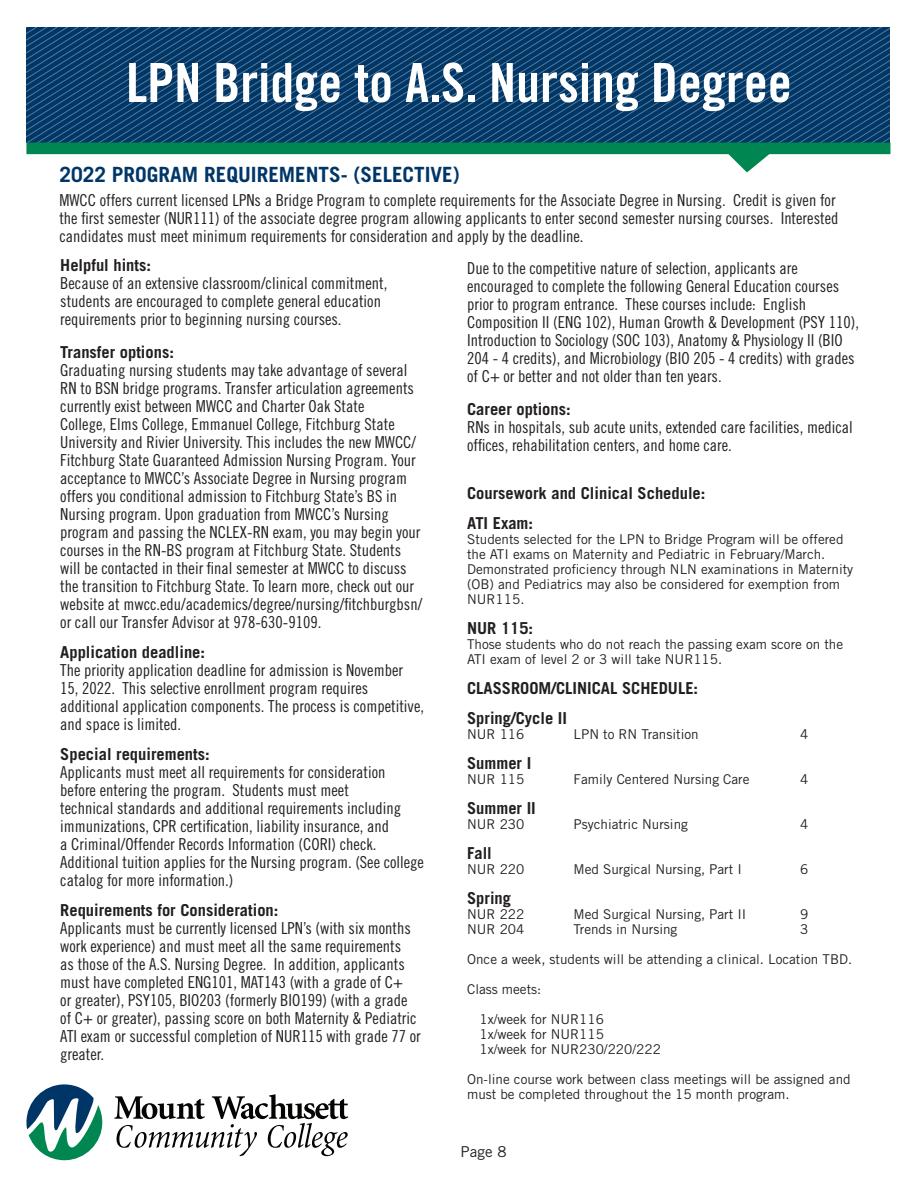
<style>
.page{position:relative;width:918px;height:1188px;background:#fff}
.page>*{position:absolute;margin:0;border:0;box-sizing:border-box;transform-origin:0 0}
.t1{font:54px "Trade Gothic LT Std Bd Cn 20";color:#fff}
.t2{font:700 21px "Trade Gothic LT Std";color:#003667}
.t3{font:16.5px/18px "Trade Gothic LT Std Cn 18";color:#231f20}
.t4{font:700 16.5px "Trade Gothic LT Std";color:#231f20}
.t5{font:15px "Trade Gothic LT Std";color:#231f20}
.t6{font:13.5px/15px "Trade Gothic LT Std";color:#231f20}
</style>
<div class="page">
<svg style="left:114px;top:1094px;width:234px;height:62px"></svg>
<svg style="left:26px;top:1084px;width:76px;height:76px"></svg>
<svg style="left:26px;top:27px;width:766px;height:68px;background:#0f4370"></svg>
<svg style="left:26px;top:95px;width:864px;height:77px"></svg>
<p class="t1" style="left:126px;top:50px;width:667px">LPN Bridge to A.S. Nursing Degree</p>
<p class="t2" style="left:59px;top:162px;width:402px">2022 PROGRAM REQUIREMENTS- (SELECTIVE)</p>
<p class="t3" style="left:59px;top:191px;width:781px">MWCC offers current licensed LPNs a Bridge Program to complete requirements for the Associate Degree in Nursing. Credit is given for the first semester (NUR111) of the associate degree program allowing applicants to enter second semester nursing courses. Interested candidates must meet minimum requirements for consideration and apply by the deadline.</p>
<p class="t4" style="left:60px;top:255px;width:92px">Helpful hints:</p>
<p class="t3" style="left:60px;top:274px;width:329px">Because of an extensive classroom/clinical commitment, students are encouraged to complete general education requirements prior to beginning nursing courses.</p>
<p class="t4" style="left:60px;top:342px;width:115px">Transfer options:</p>
<p class="t3" style="left:60px;top:361px;width:364px">Graduating nursing students may take advantage of several RN to BSN bridge programs. Transfer articulation agreements currently exist between MWCC and Charter Oak State<br>College, Elms College, Emmanuel College, Fitchburg State University and Rivier University. This includes the new MWCC/ Fitchburg State Guaranteed Admission Nursing Program. Your acceptance to MWCC’s Associate Degree in Nursing program offers you conditional admission to Fitchburg State’s BS in Nursing program. Upon graduation from MWCC’s Nursing program and passing the NCLEX-RN exam, you may begin your courses in the RN-BS program at Fitchburg State. Students will be contacted in their final semester at MWCC to discuss the transition to Fitchburg State. To learn more, check out our website at mwcc.edu/academics/degree/nursing/fitchburgbsn/ or call our Transfer Advisor at 978-630-9109.</p>
<p class="t4" style="left:60px;top:642px;width:146px">Application deadline:</p>
<p class="t3" style="left:60px;top:661px;width:365px">The priority application deadline for admission is November 15, 2022. This selective enrollment program requires additional application components. The process is competitive, and space is limited.</p>
<p class="t4" style="left:60px;top:744px;width:151px">Special requirements:</p>
<p class="t3" style="left:60px;top:763px;width:365px">Applicants must meet all requirements for consideration before entering the program. Students must meet<br>technical standards and additional requirements including immunizations, CPR certification, liability insurance, and<br>a Criminal/Offender Records Information (CORI) check.<br>Additional tuition applies for the Nursing program. (See college catalog for more information.)</p>
<p class="t4" style="left:60px;top:900px;width:220px">Requirements for Consideration:</p>
<p class="t3" style="left:60px;top:919px;width:362px">Applicants must be currently licensed LPN’s (with six months work experience) and must meet all the same requirements<br>as those of the A.S. Nursing Degree. In addition, applicants must have completed ENG101, MAT143 (with a grade of C+<br>or greater), PSY105, BIO203 (formerly BIO199) (with a grade of C+ or greater), passing score on both Maternity &amp; Pediatric ATI exam or successful completion of NUR115 with grade 77 or greater.</p>
<p class="t3" style="left:467px;top:259px;width:394px">Due to the competitive nature of selection, applicants are encouraged to complete the following General Education courses prior to program entrance. These courses include: English Composition II (ENG 102), Human Growth &amp; Development (PSY 110), Introduction to Sociology (SOC 103), Anatomy &amp; Physiology II (BIO 204 - 4 credits), and Microbiology (BIO 205 - 4 credits) with grades of C+ or better and not older than ten years.</p>
<p class="t4" style="left:467px;top:399px;width:105px">Career options:</p>
<p class="t3" style="left:467px;top:418px;width:387px">RNs in hospitals, sub acute units, extended care facilities, medical offices, rehabilitation centers, and home care.</p>
<p class="t4" style="left:467px;top:483px;width:240px">Coursework and Clinical Schedule:</p>
<p class="t4" style="left:467px;top:513px;width:68px">ATI Exam:</p>
<p class="t6" style="left:467px;top:532px;width:388px">Students selected for the LPN to Bridge Program will be offered the ATI exams on Maternity and Pediatric in February/March.<br>Demonstrated proficiency through NLN examinations in Maternity (OB) and Pediatrics may also be considered for exemption from NUR115.</p>
<p class="t4" style="left:467px;top:618px;width:68px">NUR 115:</p>
<p class="t6" style="left:467px;top:637px;width:378px">Those students who do not reach the passing exam score on the<br>ATI exam of level 2 or 3 will take NUR115.</p>
<p class="t4" style="left:467px;top:678px;width:233px">CLASSROOM/CLINICAL SCHEDULE:</p>
<p class="t4" style="left:467px;top:708px;width:101px">Spring/Cycle II</p>
<p class="t6" style="left:467px;top:727px;width:59px">NUR 116</p>
<p class="t6" style="left:574px;top:727px;width:127px">LPN to RN Transition</p>
<p class="t6" style="left:800px;top:727px;width:10px">4</p>
<p class="t4" style="left:467px;top:753px;width:66px">Summer I</p>
<p class="t6" style="left:467px;top:772px;width:59px">NUR 115</p>
<p class="t6" style="left:574px;top:772px;width:177px">Family Centered Nursing Care</p>
<p class="t6" style="left:800px;top:772px;width:10px">4</p>
<p class="t4" style="left:467px;top:798px;width:70px">Summer II</p>
<p class="t6" style="left:467px;top:817px;width:59px">NUR 230</p>
<p class="t6" style="left:574px;top:817px;width:116px">Psychiatric Nursing</p>
<p class="t6" style="left:800px;top:817px;width:10px">4</p>
<p class="t4" style="left:467px;top:843px;width:26px">Fall</p>
<p class="t6" style="left:467px;top:862px;width:59px">NUR 220</p>
<p class="t6" style="left:574px;top:862px;width:170px">Med Surgical Nursing, Part I</p>
<p class="t6" style="left:800px;top:862px;width:10px">6</p>
<p class="t4" style="left:467px;top:888px;width:46px">Spring</p>
<p class="t6" style="left:467px;top:907px;width:59px">NUR 222</p>
<p class="t6" style="left:574px;top:907px;width:174px">Med Surgical Nursing, Part II</p>
<p class="t6" style="left:800px;top:907px;width:10px">9</p>
<p class="t6" style="left:467px;top:922px;width:59px">NUR 204</p>
<p class="t6" style="left:574px;top:922px;width:105px">Trends in Nursing</p>
<p class="t6" style="left:800px;top:922px;width:10px">3</p>
<p class="t6" style="left:467px;top:952px;width:387px">Once a week, students will be attending a clinical. Location TBD.</p>
<p class="t6" style="left:467px;top:982px;width:76px">Class meets:</p>
<p class="t6" style="left:479px;top:1012px;width:126px">1x/week for NUR116</p>
<p class="t6" style="left:479px;top:1027px;width:126px">1x/week for NUR115</p>
<p class="t6" style="left:479px;top:1042px;width:183px">1x/week for NUR230/220/222</p>
<p class="t6" style="left:467px;top:1072px;width:385px">On-line course work between class meetings will be assigned and must be completed throughout the 15 month program.</p>
<p class="t5" style="left:461px;top:1143px;width:48px">Page 8</p>
</div>
